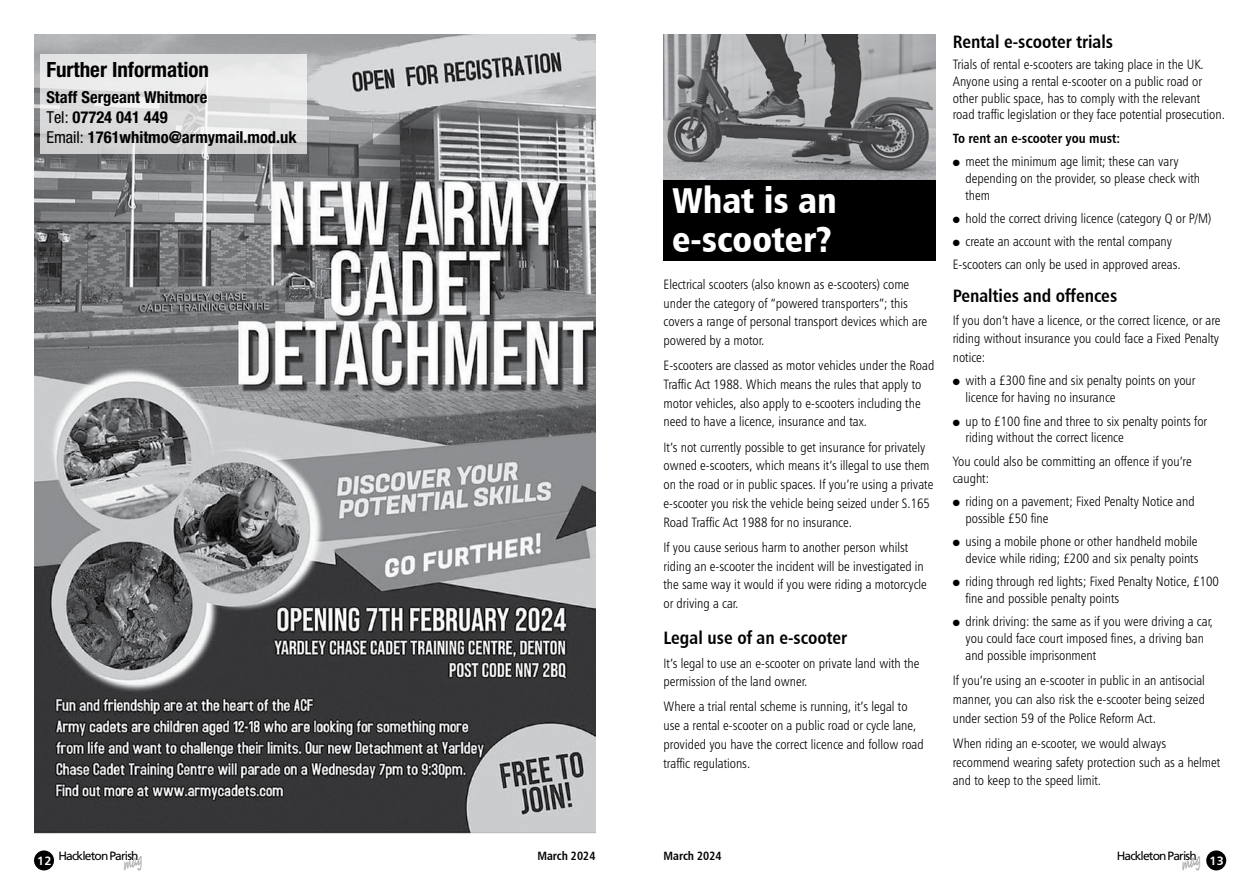
<style>
.page{position:relative;width:1259px;height:893px;background:#fff}
.page>*{position:absolute;margin:0;border:0;box-sizing:border-box;transform-origin:0 0}
.t1{font:36px/39px "Humanist 777 BT Black Condensed B";color:#fff}
.t2{font:700 condensed 21px "Helvetica Neue";color:#000}
.t3{font:18px "Humanist 777 BT Bold Condensed B";color:#000}
.t4{font:700 condensed 16.5px/19.8px "Helvetica Neue";color:#000}
.t5{font:13.5px/18.8px "Humanist 777 BT Light Condensed B";color:#000}
.t6{font:13.5px "Humanist 777 BT Bold Condensed B";color:#000}
.t7{font:12px "Frutiger";letter-spacing:-.07em;color:#000}
.t8{font:12px "Humanist 777 BT Bold Condensed B";color:#000}
.t9{font:12px "Humanist 777 BT Bold B";color:#fff}
.s1{font-weight:400}
</style>
<div class="page">
<div style="left:1206px;top:850px;width:20px;height:20px;background:#000;border-radius:50%"></div>
<div style="left:34px;top:850px;width:20px;height:20px;background:#000;border-radius:50%"></div>
<img style="left:34px;top:34px;width:561px;height:799px">
<svg style="left:40px;top:54px;width:266px;height:100px;background:#e0e0e1"></svg>
<img style="left:663px;top:34px;width:272px;height:146px">
<div style="left:663px;top:180px;width:272px;height:80px;background:#000"></div>
<h2 class="t2" style="left:46px;top:57px;width:164px">Further Information</h2>
<p class="t4" style="left:46px;top:88px;width:252px">Staff Sergeant Whitmore<br><span class="s1">Tel:</span> 07724 041 449<br><span class="s1">Email:</span> 1761whitmo@armymail.mod.uk</p>
<p class="t9" style="left:37px;top:853px;width:16px">12</p>
<p class="t7" style="left:58px;top:849px;width:82px">Hackleton Parish</p>
<h1 class="t1" style="left:672px;top:180px;width:166px">What is an e-scooter?</h1>
<p class="t5" style="left:663px;top:275px;width:265px">Electrical scooters (also known as e-scooters) come under the category of “powered transporters”; this covers a range of personal transport devices which are powered by a motor.</p>
<p class="t5" style="left:663px;top:356px;width:272px">E-scooters are classed as motor vehicles under the Road Traffic Act 1988. Which means the rules that apply to motor vehicles, also apply to e-scooters including the need to have a licence, insurance and tax.</p>
<p class="t5" style="left:663px;top:437px;width:271px">It’s not currently possible to get insurance for privately owned e-scooters, which means it’s illegal to use them on the road or in public spaces. If you’re using a private e-scooter you risk the vehicle being seized under S.165<br>Road Traffic Act 1988 for no insurance.</p>
<p class="t5" style="left:663px;top:537px;width:265px">If you cause serious harm to another person whilst riding an e-scooter the incident will be investigated in the same way it would if you were riding a motorcycle or driving a car.</p>
<h3 class="t3" style="left:663px;top:627px;width:185px">Legal use of an e-scooter</h3>
<p class="t5" style="left:663px;top:653px;width:257px">It’s legal to use an e-scooter on private land with the permission of the land owner.</p>
<p class="t5" style="left:663px;top:697px;width:262px">Where a trial rental scheme is running, it’s legal to use a rental e-scooter on a public road or cycle lane, provided you have the correct licence and follow road traffic regulations.</p>
<h3 class="t3" style="left:952px;top:30px;width:162px">Rental e-scooter trials</h3>
<p class="t5" style="left:952px;top:56px;width:274px;line-height:16.8px">Trials of rental e-scooters are taking place in the UK.<br>Anyone using a rental e-scooter on a public road or other public space, has to comply with the relevant road traffic legislation or they face potential prosecution.</p>
<p class="t6" style="left:952px;top:129px;width:169px">To rent an e-scooter you must:</p>
<p class="t5" style="left:965px;top:153px;width:236px;line-height:16.8px;text-indent:-13px">● meet the minimum age limit; these can vary depending on the provider, so please check with them</p>
<p class="t5" style="left:952px;top:209px;width:260px">● hold the correct driving licence (category Q or P/M)</p>
<p class="t5" style="left:952px;top:230px;width:229px;line-height:23.2px">● create an account with the rental company<br>E-scooters can only be used in approved areas.</p>
<h3 class="t3" style="left:952px;top:284px;width:166px">Penalties and offences</h3>
<p class="t5" style="left:952px;top:310px;width:269px;text-align:justify">If you don’t have a licence, or the correct licence, or are riding without insurance you could face a Fixed Penalty notice:</p>
<p class="t5" style="left:965px;top:372px;width:231px;line-height:16.8px;text-indent:-13px">● with a £300 fine and six penalty points on your licence for having no insurance</p>
<p class="t5" style="left:965px;top:412px;width:243px;line-height:16.8px;text-indent:-13px">● up to £100 fine and three to six penalty points for riding without the correct licence</p>
<p class="t5" style="left:952px;top:452px;width:240px;line-height:16.8px">You could also be committing an offence if you’re caught:</p>
<p class="t5" style="left:965px;top:493px;width:231px;line-height:16.8px;text-indent:-13px">● riding on a pavement; Fixed Penalty Notice and possible £50 fine</p>
<p class="t5" style="left:952px;top:533px;width:247px;line-height:16.8px;text-align:right">● using a mobile phone or other handheld mobile device while riding; £200 and six penalty points</p>
<p class="t5" style="left:965px;top:573px;width:255px;line-height:16.8px;text-indent:-13px">● riding through red lights; Fixed Penalty Notice, £100 fine and possible penalty points</p>
<p class="t5" style="left:965px;top:613px;width:249px;line-height:16.8px;text-indent:-13px">● drink driving: the same as if you were driving a car, you could face court imposed fines, a driving ban and possible imprisonment</p>
<p class="t5" style="left:952px;top:671px;width:254px;text-align:justify">If you’re using an e-scooter in public in an antisocial manner, you can also risk the e-scooter being seized under section 59 of the Police Reform Act.</p>
<p class="t5" style="left:952px;top:733px;width:269px">When riding an e-scooter, we would always recommend wearing safety protection such as a helmet and to keep to the speed limit.</p>
<p class="t8" style="left:537px;top:848px;width:60px">March 2024</p>
<p class="t8" style="left:663px;top:848px;width:60px">March 2024</p>
<p class="t7" style="left:1116px;top:849px;width:82px">Hackleton Parish</p>
<p class="t9" style="left:1209px;top:853px;width:16px">13</p>
</div>
